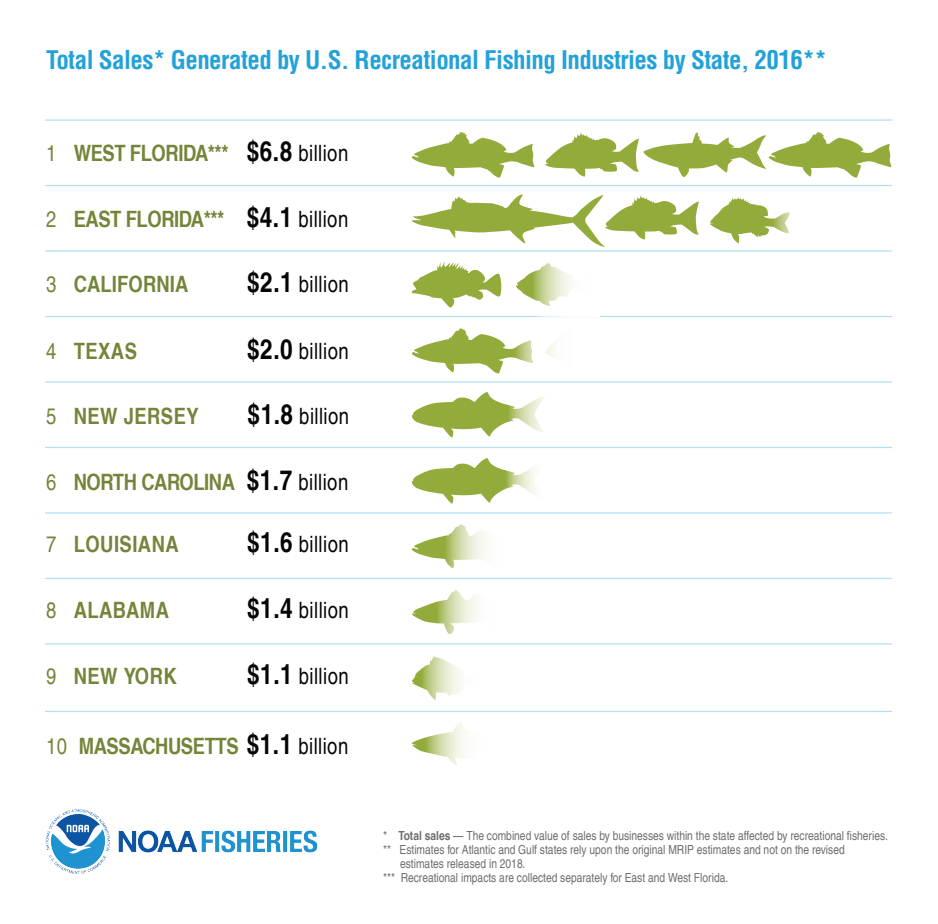
<style>
.page{position:relative;width:938px;height:924px;background:#fff}
.page>*{position:absolute;margin:0;border:0;box-sizing:border-box;transform-origin:0 0}
.t1{font:700 condensed 25px "Helvetica LT Pro";letter-spacing:-.02em;color:#22a2d8}
.t2{font:700 condensed 22.5px "Helvetica LT Pro";letter-spacing:-.02em;color:#728539}
.t3{font:condensed 22.5px "Helvetica LT Pro";letter-spacing:.02em;color:#040503}
.t4{font:700 condensed 22.5px "Helvetica LT Pro";letter-spacing:.02em;color:#728539}
.t5{font:700 condensed 22.5px "Helvetica LT Pro";letter-spacing:.005em;color:#728539}
.t6{font:condensed 12.5px "Helvetica LT Pro";color:#6c6d70}
.s1{font-weight:400}
.s2{font-size:27.5px;color:#040503}
.s3{font-weight:400;color:#040503}
.s4{font-weight:700;font-size:27.5px}
.s5{font-weight:700}
</style>
<div class="page">
<hr style="left:45px;top:711px;width:847px;height:1px;background:#b2dff2">
<hr style="left:45px;top:643px;width:847px;height:1px;background:#b2dff2">
<hr style="left:45px;top:578px;width:847px;height:1px;background:#b2dff2">
<hr style="left:45px;top:512px;width:847px;height:1px;background:#b2dff2">
<hr style="left:45px;top:447px;width:847px;height:1px;background:#b2dff2">
<hr style="left:45px;top:381px;width:847px;height:1px;background:#b2dff2">
<hr style="left:45px;top:316px;width:847px;height:1px;background:#b2dff2">
<hr style="left:45px;top:250px;width:847px;height:2px;background:#b2dff2">
<hr style="left:45px;top:185px;width:847px;height:1px;background:#b2dff2">
<hr style="left:45px;top:119px;width:847px;height:2px;background:#b2dff2">
<svg style="left:411px;top:131px;width:123px;height:47px"></svg>
<svg style="left:545px;top:131px;width:346px;height:47px"></svg>
<svg style="left:411px;top:194px;width:288px;height:53px"></svg>
<svg style="left:710px;top:197px;width:62px;height:47px"></svg>
<svg style="left:772px;top:212px;width:18px;height:22px"></svg>
<svg style="left:411px;top:261px;width:90px;height:47px"></svg>
<svg style="left:516px;top:273px;width:15px;height:25px"></svg>
<svg style="left:531px;top:262px;width:41px;height:44px"></svg>
<svg style="left:411px;top:327px;width:103px;height:47px"></svg>
<svg style="left:514px;top:340px;width:40px;height:23px"></svg>
<svg style="left:411px;top:392px;width:96px;height:46px"></svg>
<svg style="left:507px;top:397px;width:38px;height:35px"></svg>
<svg style="left:411px;top:458px;width:94px;height:46px"></svg>
<svg style="left:505px;top:467px;width:30px;height:28px"></svg>
<svg style="left:411px;top:536px;width:33px;height:23px"></svg>
<svg style="left:444px;top:524px;width:41px;height:45px"></svg>
<svg style="left:412px;top:602px;width:24px;height:22px"></svg>
<svg style="left:436px;top:590px;width:40px;height:45px"></svg>
<svg style="left:412px;top:670px;width:8px;height:17px"></svg>
<svg style="left:420px;top:655px;width:41px;height:45px"></svg>
<img style="left:45px;top:809px;width:273px;height:65px">
<svg style="left:411px;top:738px;width:13px;height:14px"></svg>
<svg style="left:424px;top:722px;width:41px;height:43px"></svg>
<p class="t1" style="left:46px;top:43px;width:782px">Total Sales* Generated by U.S. Recreational Fishing Industries by State, 2016**</p>
<p class="t2" style="left:46px;top:139px;width:303px"><span class="s1">1</span> WEST FLORIDA*** <span class="s2">$6.8</span> <span class="s3">billion</span></p>
<p class="t2" style="left:46px;top:206px;width:303px"><span class="s1">2</span> EAST FLORIDA*** <span class="s2">$4.1</span> <span class="s3">billion</span></p>
<p class="t5" style="left:46px;top:271px;width:144px"><span class="s1">3</span> CALIFORNIA</p>
<p class="t3" style="left:247px;top:271px;width:103px"><span class="s4">$2.1</span> billion</p>
<p class="t2" style="left:46px;top:337px;width:92px"><span class="s1">4</span> TEXAS</p>
<p class="t3" style="left:247px;top:337px;width:103px"><span class="s4">$2.0</span> billion</p>
<p class="t4" style="left:46px;top:402px;width:154px"><span class="s1">5</span> NEW JERSEY</p>
<p class="t3" style="left:247px;top:402px;width:103px"><span class="s4">$1.8</span> billion</p>
<p class="t2" style="left:46px;top:468px;width:303px"><span class="s1">6</span> NORTH CAROLINA <span class="s2">$1.7</span> <span class="s3">billion</span></p>
<p class="t4" style="left:46px;top:530px;width:134px"><span class="s1">7</span> LOUISIANA</p>
<p class="t3" style="left:247px;top:531px;width:103px"><span class="s4">$1.6</span> billion</p>
<p class="t4" style="left:46px;top:596px;width:124px"><span class="s1">8</span> ALABAMA</p>
<p class="t3" style="left:247px;top:597px;width:103px"><span class="s4">$1.4</span> billion</p>
<p class="t2" style="left:46px;top:662px;width:132px"><span class="s1">9</span> NEW YORK</p>
<p class="t3" style="left:247px;top:663px;width:103px"><span class="s4">$1.1</span> billion</p>
<p class="t2" style="left:46px;top:732px;width:303px"><span class="s1">10</span> MASSACHUSETTS <span class="s2">$1.1</span> <span class="s3">billion</span></p>
<p class="t6" style="left:383px;top:828px;width:506px">* <span class="s5">Total sales</span> — The combined value of sales by businesses within the state affected by recreational fisheries.</p>
<p class="t6" style="left:383px;top:841px;width:463px">** Estimates for Atlantic and Gulf states rely upon the original MRIP estimates and not on the revised</p>
<p class="t6" style="left:400px;top:855px;width:127px">estimates released in 2018.</p>
<p class="t6" style="left:383px;top:869px;width:347px">*** Recreational impacts are collected separately for East and West Florida.</p>
</div>
